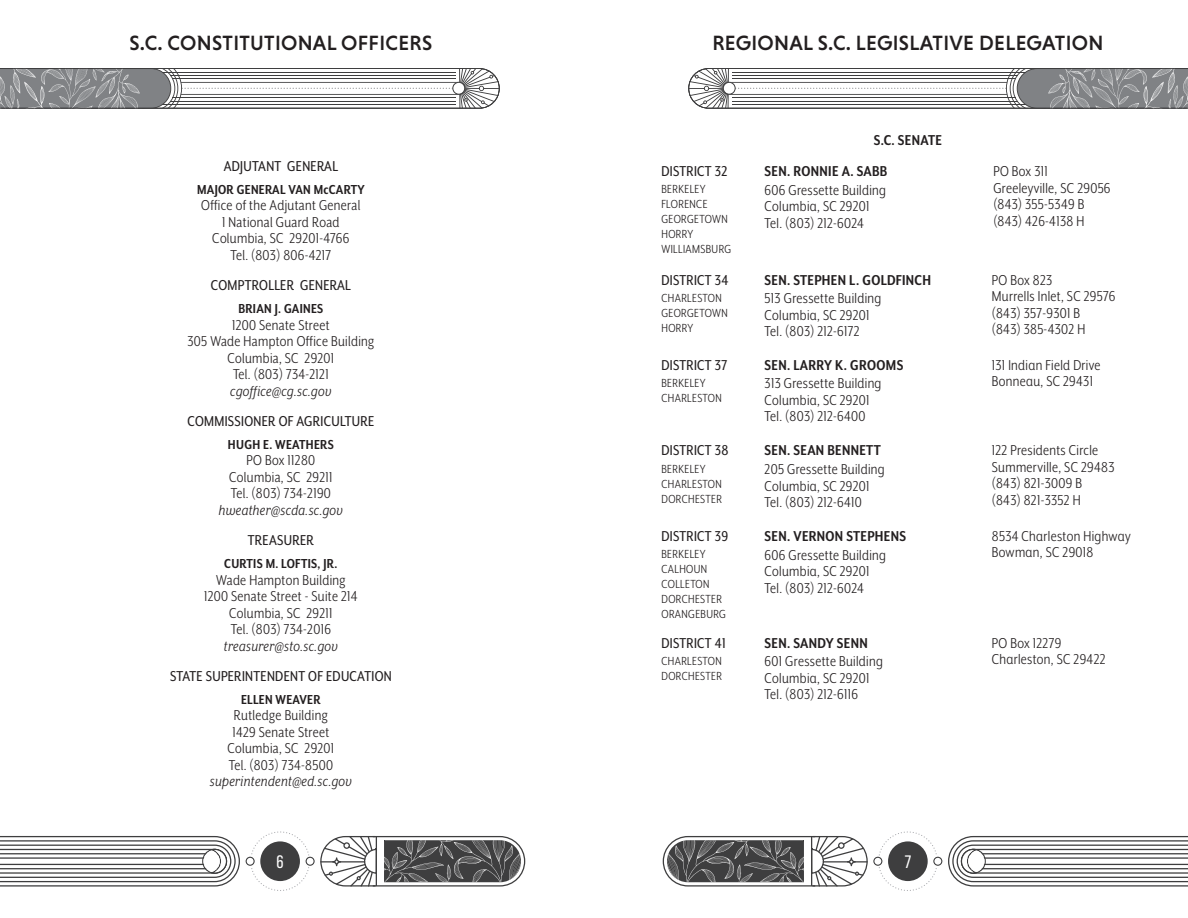
<style>
.page{position:relative;width:1188px;height:918px;background:#fff}
.page>*{position:absolute;margin:0;border:0;box-sizing:border-box;transform-origin:0 0}
.t1{font:500 21px "Niveau Grotesk";letter-spacing:.015em;color:#231f20}
.t2{font:18px "Bebas Neue Pro";color:#fff}
.t3{font:16.5px/16.5px "Mr Eaves XL San Nar OT";letter-spacing:.02em;color:#231f20}
.t4{font:16.5px "Mr Eaves XL San Nar OT";letter-spacing:.02em;color:#231f20}
.t5{font:700 16.5px "Mr Eaves XL San Nar OT";letter-spacing:.02em;color:#231f20}
.t6{font:italic 16.5px "Mr Eaves XL San Nar OT";letter-spacing:.02em;color:#231f20}
.t7{font:700 15px "Mr Eaves XL San Nar OT";letter-spacing:.02em;color:#231f20}
.t8{font:13.5px/15px "Mr Eaves XL San Nar OT";letter-spacing:.03em;color:#231f20}
</style>
<div class="page">
<svg style="left:663px;top:831px;width:525px;height:60px"></svg>
<svg style="left:688px;top:68px;width:500px;height:41px"></svg>
<svg style="left:0;top:831px;width:525px;height:60px"></svg>
<svg style="left:0;top:68px;width:500px;height:41px"></svg>
<p class="t1" style="left:129px;top:31px;width:304px">S.C. CONSTITUTIONAL OFFICERS</p>
<p class="t4" style="left:224px;top:157px;width:116px">ADJUTANT GENERAL</p>
<p class="t7" style="left:197px;top:182px;width:169px">MAJOR GENERAL VAN McCARTY</p>
<p class="t3" style="left:201px;top:197px;width:161px;text-align:center">Office of the Adjutant General<br>1 National Guard Road<br>Columbia, SC 29201-4766<br>Tel. (803) 806-4217</p>
<p class="t4" style="left:211px;top:276px;width:141px">COMPTROLLER GENERAL</p>
<p class="t7" style="left:238px;top:301px;width:86px">BRIAN J. GAINES</p>
<p class="t3" style="left:188px;top:316px;width:188px;text-align:center">1200 Senate Street<br>305 Wade Hampton Office Building<br>Columbia, SC 29201<br>Tel. (803) 734-2121</p>
<p class="t6" style="left:230px;top:382px;width:103px">cgoffice@cg.sc.gov</p>
<p class="t4" style="left:188px;top:412px;width:188px">COMMISSIONER OF AGRICULTURE</p>
<p class="t7" style="left:228px;top:437px;width:107px">HUGH E. WEATHERS</p>
<p class="t3" style="left:229px;top:452px;width:105px;text-align:center">PO Box 11280<br>Columbia, SC 29211<br>Tel. (803) 734-2190</p>
<p class="t6" style="left:219px;top:502px;width:126px">hweather@scda.sc.gov</p>
<p class="t4" style="left:248px;top:531px;width:67px">TREASURER</p>
<p class="t7" style="left:224px;top:556px;width:115px">CURTIS M. LOFTIS, JR.</p>
<p class="t3" style="left:204px;top:571px;width:155px;text-align:center">Wade Hampton Building<br>1200 Senate Street - Suite 214<br>Columbia, SC 29211<br>Tel. (803) 734-2016</p>
<p class="t6" style="left:224px;top:637px;width:115px">treasurer@sto.sc.gov</p>
<p class="t4" style="left:170px;top:667px;width:223px">STATE SUPERINTENDENT OF EDUCATION</p>
<p class="t7" style="left:241px;top:692px;width:81px">ELLEN WEAVER</p>
<p class="t3" style="left:227px;top:707px;width:108px;text-align:center">Rutledge Building<br>1429 Senate Street<br>Columbia, SC 29201<br>Tel. (803) 734-8500</p>
<p class="t6" style="left:210px;top:773px;width:144px">superintendent@ed.sc.gov</p>
<p class="t1" style="left:712px;top:31px;width:393px">REGIONAL S.C. LEGISLATIVE DELEGATION</p>
<p class="t4" style="left:662px;top:163px;width:67px">DISTRICT 32</p>
<p class="t8" style="left:662px;top:182px;width:71px">BERKELEY<br>FLORENCE<br>GEORGETOWN<br>HORRY<br>WILLIAMSBURG</p>
<p class="t4" style="left:662px;top:271px;width:68px">DISTRICT 34</p>
<p class="t8" style="left:662px;top:290px;width:68px">CHARLESTON<br>GEORGETOWN<br>HORRY</p>
<p class="t4" style="left:662px;top:356px;width:67px">DISTRICT 37</p>
<p class="t8" style="left:662px;top:375px;width:62px">BERKELEY<br>CHARLESTON</p>
<p class="t4" style="left:661px;top:442px;width:68px">DISTRICT 38</p>
<p class="t8" style="left:662px;top:461px;width:62px">BERKELEY<br>CHARLESTON<br>DORCHESTER</p>
<p class="t4" style="left:662px;top:527px;width:68px">DISTRICT 39</p>
<p class="t8" style="left:662px;top:547px;width:66px">BERKELEY<br>CALHOUN<br>COLLETON<br>DORCHESTER<br>ORANGEBURG</p>
<p class="t4" style="left:661px;top:634px;width:66px">DISTRICT 41</p>
<p class="t8" style="left:662px;top:653px;width:62px">CHARLESTON<br>DORCHESTER</p>
<p class="t5" style="left:874px;top:132px;width:70px">S.C. SENATE</p>
<p class="t5" style="left:765px;top:163px;width:124px">SEN. RONNIE A. SABB</p>
<p class="t3" style="left:765px;top:182px;width:123px">606 Gressette Building<br>Columbia, SC 29201<br>Tel. (803) 212-6024</p>
<p class="t5" style="left:765px;top:272px;width:168px">SEN. STEPHEN L. GOLDFINCH</p>
<p class="t3" style="left:765px;top:290px;width:118px">513 Gressette Building<br>Columbia, SC 29201<br>Tel. (803) 212-6172</p>
<p class="t5" style="left:765px;top:356px;width:140px">SEN. LARRY K. GROOMS</p>
<p class="t3" style="left:765px;top:375px;width:118px">313 Gressette Building<br>Columbia, SC 29201<br>Tel. (803) 212-6400</p>
<p class="t5" style="left:765px;top:442px;width:118px">SEN. SEAN BENNETT</p>
<p class="t3" style="left:765px;top:461px;width:122px">205 Gressette Building<br>Columbia, SC 29201<br>Tel. (803) 212-6410</p>
<p class="t5" style="left:765px;top:528px;width:143px">SEN. VERNON STEPHENS</p>
<p class="t3" style="left:765px;top:546px;width:123px">606 Gressette Building<br>Columbia, SC 29201<br>Tel. (803) 212-6024</p>
<p class="t5" style="left:765px;top:635px;width:105px">SEN. SANDY SENN</p>
<p class="t3" style="left:765px;top:653px;width:120px">601 Gressette Building<br>Columbia, SC 29201<br>Tel. (803) 212-6116</p>
<p class="t3" style="left:993px;top:163px;width:119px">PO Box 311<br>Greeleyville, SC 29056 (843) 355-5349 B (843) 426-4138 H</p>
<p class="t3" style="left:992px;top:272px;width:125px">PO Box 823<br>Murrells Inlet, SC 29576 (843) 357-9301 B<br>(843) 385-4302 H</p>
<p class="t3" style="left:992px;top:356px;width:110px">131 Indian Field Drive<br>Bonneau, SC 29431</p>
<p class="t3" style="left:992px;top:442px;width:124px">122 Presidents Circle<br>Summerville, SC 29483 (843) 821-3009 B (843) 821-3352 H</p>
<p class="t3" style="left:992px;top:528px;width:140px">8534 Charleston Highway<br>Bowman, SC 29018</p>
<p class="t3" style="left:992px;top:635px;width:115px">PO Box 12279<br>Charleston, SC 29422</p>
<p class="t2" style="left:277px;top:851px;width:9px">6</p>
<p class="t2" style="left:905px;top:851px;width:8px">7</p>
</div>
